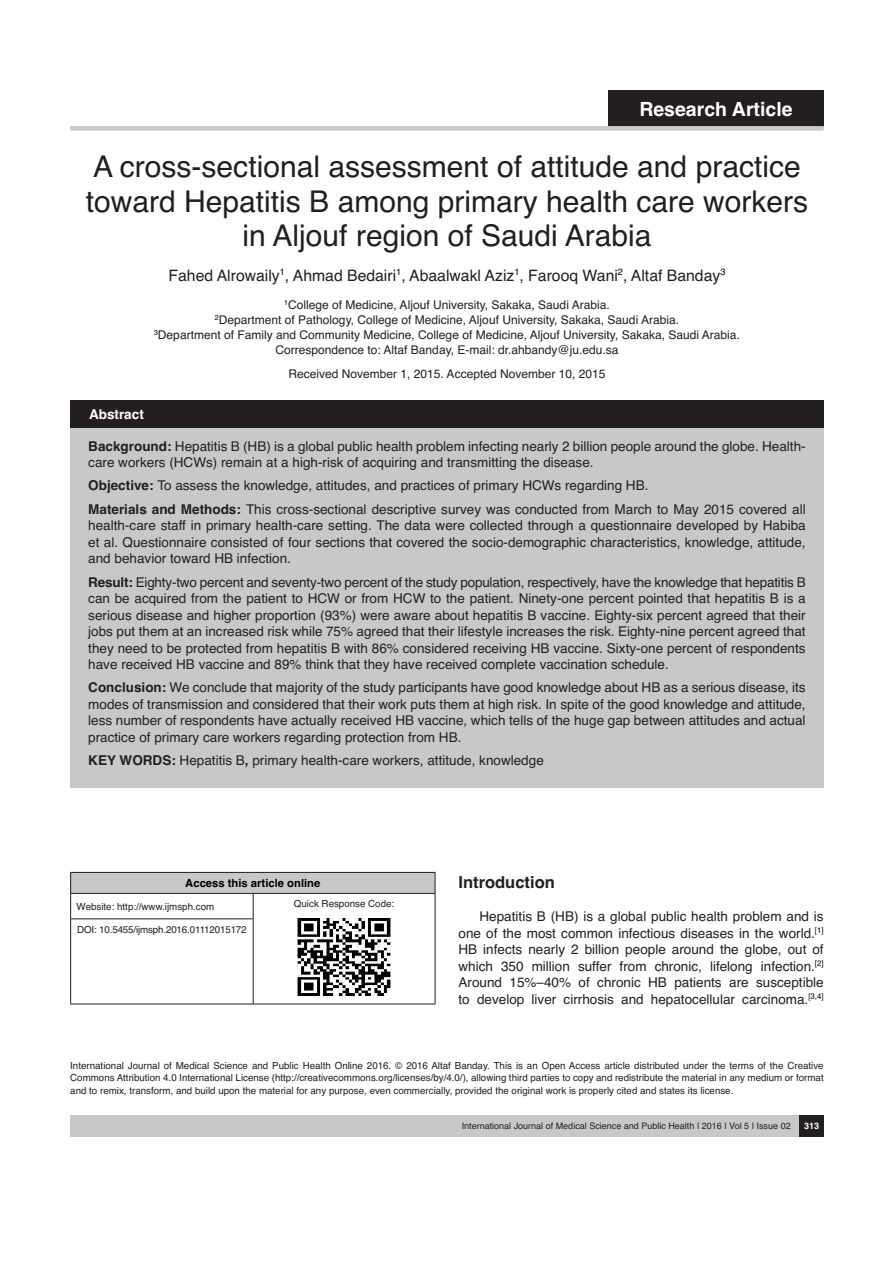
<style>
.page{position:relative;width:894px;height:1263px;background:#fff}
.page>*{position:absolute;margin:0;border:0;box-sizing:border-box;transform-origin:0 0}
.AT{font:30px/34.5px "Helvetica";color:#231f20;text-align:center}
.Article_Type{font:700 19.5px "Helvetica";color:#fff}
.t1{font:700 16.5px "Helvetica";color:#231f20}
.Author{font:15.75px "Helvetica";color:#231f20}
.abspara{font:13.5px/16.5px "Helvetica";color:#231f20;text-align:justify}
.para{font:13.5px/16.5px "Helvetica";color:#231f20;text-align:justify}
.abs{font:700 13.5px "Helvetica";color:#fff}
.Aff{font:12px "Helvetica";color:#231f20}
.Date{font:12px "Helvetica";color:#231f20}
.box_head{font:700 11.25px "Helvetica";color:#000}
.para-2{font:9.75px/12.8px "Helvetica";color:#231f20;text-align:justify}
.box_txt{font:9.75px "Helvetica";letter-spacing:-.015em;color:#231f20}
.box_txt_center{font:9.75px "Helvetica";color:#231f20}
.t2{font:9px "Helvetica";color:#231f20}
.Rhs_page_no{font:700 9px "Helvetica";color:#fff}
.s1{font-weight:700}
</style>
<div class="page">
<div style="left:608px;top:90px;width:215px;height:36px;background:#231f20"></div>
<div style="left:70px;top:1115px;width:729px;height:21px;background:#c7c8ca"></div>
<div style="left:799px;top:1115px;width:24px;height:21px;background:#231f20"></div>
<div style="left:70px;top:126px;width:753px;height:5px;background:#c7c8ca"></div>
<div style="left:71px;top:872px;width:364px;height:21px;background:#c7c8ca"></div>
<svg style="left:253px;top:894px;width:1px;height:24px"></svg>
<hr style="left:70px;top:918px;width:183px;height:1px;background:#231f20">
<hr style="left:253px;top:919px;width:1px;height:84px;background:#231f20">
<hr style="left:434px;top:919px;width:1px;height:84px;background:#231f20">
<hr style="left:253px;top:1003px;width:182px;height:1px;background:#231f20">
<hr style="left:70px;top:919px;width:1px;height:84px;background:#231f20">
<hr style="left:70px;top:1003px;width:183px;height:1px;background:#231f20">
<hr style="left:70px;top:872px;width:183px;height:1px;background:#231f20">
<svg style="left:70px;top:872px;width:1px;height:46px"></svg>
<hr style="left:253px;top:872px;width:182px;height:1px;background:#231f20">
<svg style="left:434px;top:872px;width:1px;height:47px"></svg>
<hr style="left:70px;top:893px;width:183px;height:1px;background:#231f20">
<hr style="left:253px;top:893px;width:182px;height:1px;background:#231f20">
<img style="left:297px;top:918px;width:94px;height:78px">
<div style="left:70px;top:440px;width:753px;height:348px;background:#c7c8ca"></div>
<div style="left:70px;top:412px;width:753px;height:28px;background:#c7c8ca"></div>
<div style="left:70px;top:400px;width:753px;height:27px;background:#231f20"></div>
<p class="Article_Type" style="left:639px;top:91px;width:155px">Research Article</p>
<p class="AT" style="left:86px;top:148px;width:723px">A cross-sectional assessment of attitude and practice toward Hepatitis B among primary health care workers in Aljouf region of Saudi Arabia</p>
<p class="Author" style="left:168px;top:262px;width:558px">Fahed Alrowaily<sup>1</sup>, Ahmad Bedairi<sup>1</sup>, Abaalwakl Aziz<sup>1</sup>, Farooq Wani<sup>2</sup>, Altaf Banday<sup>3</sup></p>
<p class="Aff" style="left:284px;top:295px;width:327px"><sup>1</sup>College of Medicine, Aljouf University, Sakaka, Saudi Arabia.</p>
<p class="Aff" style="left:215px;top:310px;width:465px"><sup>2</sup>Department of Pathology, College of Medicine, Aljouf University, Sakaka, Saudi Arabia.</p>
<p class="Aff" style="left:154px;top:325px;width:587px"><sup>3</sup>Department of Family and Community Medicine, College of Medicine, Aljouf University, Sakaka, Saudi Arabia.</p>
<p class="Aff" style="left:275px;top:340px;width:344px">Correspondence to: Altaf Banday, E-mail: dr.ahbandy@ju.edu.sa</p>
<p class="Date" style="left:288px;top:364px;width:318px">Received November 1, 2015. Accepted November 10, 2015</p>
<p class="abs" style="left:89px;top:402px;width:56px">Abstract</p>
<p class="abspara" style="left:88px;top:437px;width:718px"><span class="s1">Background:</span> Hepatitis B (HB) is a global public health problem infecting nearly 2 billion people around the globe. Health&shy;care workers (HCWs) remain at a high-risk of acquiring and transmitting the disease.</p>
<p class="abspara" style="left:88px;top:477px;width:561px"><span class="s1">Objective:</span> To assess the knowledge, attitudes, and practices of primary HCWs regarding HB.</p>
<p class="abspara" style="left:88px;top:500px;width:718px"><span class="s1">Materials and Methods:</span> This cross-sectional descriptive survey was conducted from March to May 2015 covered all health-care staff in primary health-care setting. The data were collected through a questionnaire developed by Habiba et al. Questionnaire consisted of four sections that covered the socio-demographic characteristics, knowledge, attitude, and behavior toward HB infection.</p>
<p class="abspara" style="left:88px;top:573px;width:718px"><span class="s1">Result:</span> Eighty-two percent and seventy-two percent of the study population, respectively, have the knowledge that hepatitis B can be acquired from the patient to HCW or from HCW to the patient. Ninety-one percent pointed that hepatitis B is a serious disease and higher proportion (93%) were aware about hepatitis B vaccine. Eighty-six percent agreed that their jobs put them at an increased risk while 75% agreed that their lifestyle increases the risk. Eighty-nine percent agreed that they need to be protected from hepatitis B with 86% considered receiving HB vaccine. Sixty-one percent of respondents have received HB vaccine and 89% think that they have received complete vaccination schedule.</p>
<p class="abspara" style="left:88px;top:679px;width:718px"><span class="s1">Conclusion:</span> We conclude that majority of the study participants have good knowledge about HB as a serious disease, its modes of transmission and considered that their work puts them at high risk. In spite of the good knowledge and attitude, less number of respondents have actually received HB vaccine, which tells of the huge gap between attitudes and actual practice of primary care workers regarding protection from HB.</p>
<p class="abspara" style="left:88px;top:751px;width:457px"><span class="s1">KEY WORDS:</span> Hepatitis B<span class="s1">,</span> primary health-care workers, attitude, knowledge</p>
<p class="box_head" style="left:185px;top:873px;width:137px">Access this article online</p>
<p class="box_txt" style="left:77px;top:898px;width:139px">Website: http://www.ijmsph.com</p>
<p class="box_txt_center" style="left:294px;top:895px;width:102px">Quick Response Code:</p>
<p class="box_txt" style="left:77px;top:921px;width:171px">DOI: 10.5455/ijmsph.2016.01112015172</p>
<h1 class="t1" style="left:458px;top:867px;width:98px">Introduction</h1>
<p class="para" style="left:458px;top:908px;width:366px;text-indent:21px">Hepatitis B (HB) is a global public health problem and is one of the most common infectious diseases in the world.<sup>[1] </sup>HB infects nearly 2 billion people around the globe, out of which 350 million suffer from chronic, lifelong infection.<sup>[2] </sup>Around 15%–40% of chronic HB patients are susceptible to develop liver cirrhosis and hepatocellular carcinoma.<sup>[3,4]</sup></p>
<p class="para-2" style="left:70px;top:1058px;width:754px">International Journal of Medical Science and Public Health Online 2016. © 2016 Altaf Banday. This is an Open Access article distributed under the terms of the Creative Commons Attribution 4.0 International License (http://creativecommons.org/licenses/by/4.0/), allowing third parties to copy and redistribute the material in any medium or format and to remix, transform, and build upon the material for any purpose, even commercially, provided the original work is properly cited and states its license.</p>
<p class="t2" style="left:461px;top:1118px;width:330px">International Journal of Medical Science and Public Health | 2016 | Vol 5 | Issue 02</p>
<p class="Rhs_page_no" style="left:803px;top:1117px;width:17px">313</p>
</div>
